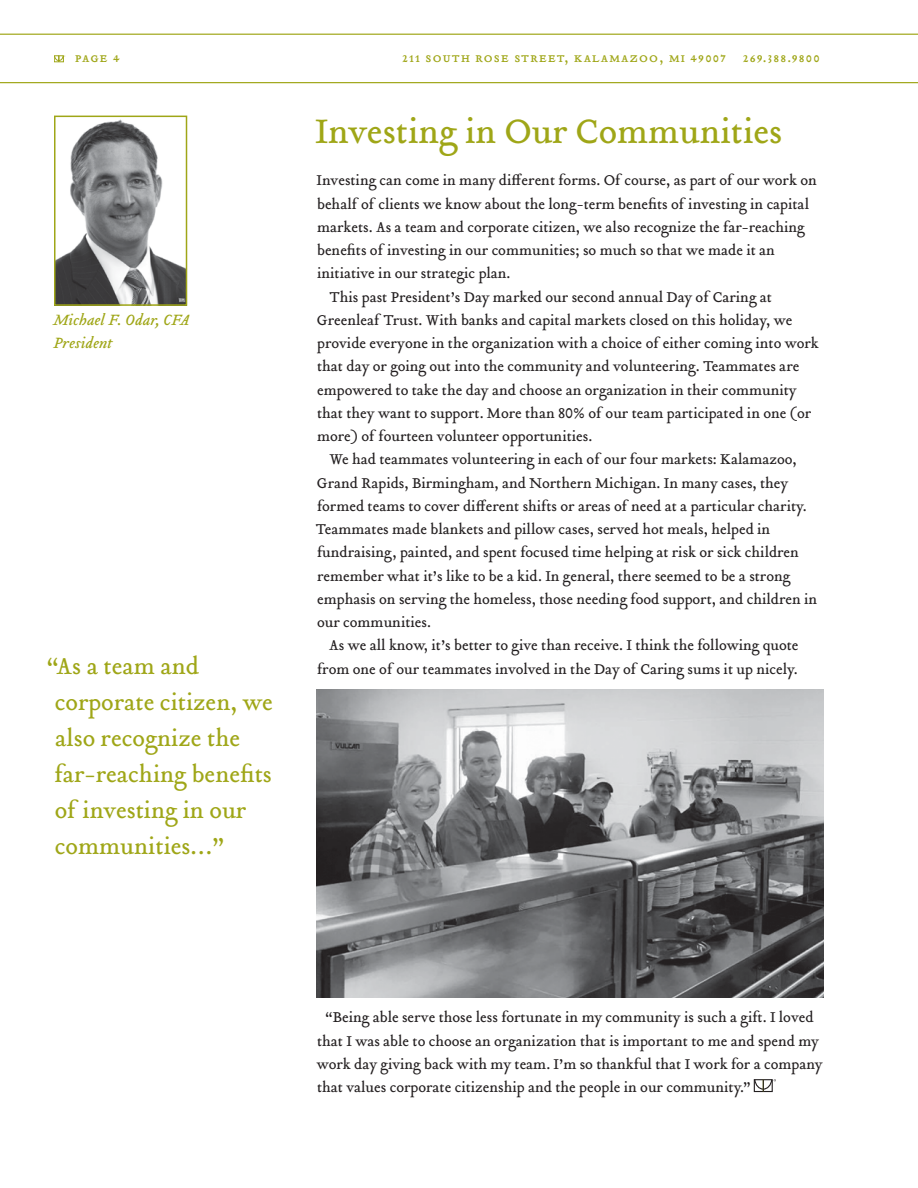
<style>
.page{position:relative;width:918px;height:1188px;background:#fff}
.page>*{position:absolute;margin:0;border:0;box-sizing:border-box;transform-origin:0 0}
.t1{font:37.5px "Tribute Roman";letter-spacing:-.005em;color:#9fa617}
.t2{font:25.5px/36px "Tribute Roman";letter-spacing:-.005em;color:#9fa617}
.t3{font:italic 16.5px/23.2px "Tribute";letter-spacing:-.005em;color:#9fa617}
.t4{font:15.75px/23.2px "Tribute Roman";letter-spacing:-.005em;color:#231f20}
.t5{font:15px "Tribute Roman Small Caps";letter-spacing:.075em;color:#9fa617}
</style>
<div class="page">
<svg style="left:54px;top:55px;width:11px;height:7px"></svg>
<hr style="left:0;top:34px;width:918px;height:1px;background:#9fa617">
<hr style="left:0;top:82px;width:918px;height:1px;background:#9fa617">
<div style="left:754px;top:1079px;width:19px;height:13px;border:1px solid #231f20"></div>
<svg style="left:754px;top:1079px;width:22px;height:12px"></svg>
<img style="left:57px;top:119px;width:127px;height:184px">
<div style="left:54px;top:116px;width:133px;height:190px;border:2px solid #9fa617"></div>
<img style="left:316px;top:689px;width:508px;height:308px">
<p class="t5" style="left:75px;top:47px;width:46px">page 4</p>
<p class="t5" style="left:402px;top:47px;width:419px">211 south rose street, kalamazoo, mi 49007 269.388.9800</p>
<p class="t3" style="left:53px;top:308px;width:138px">Michael F. Odar, CFA<br>President</p>
<h2 class="t2" style="left:55px;top:647px;width:220px;text-indent:-8px">“As a team and corporate citizen, we also recognize the far-reaching benefits of investing in our communities…”</h2>
<h1 class="t1" style="left:315px;top:106px;width:469px">Investing in Our Communities</h1>
<p class="t4" style="left:317px;top:169px;width:502px">Investing can come in many different forms. Of course, as part of our work on</p>
<p class="t4" style="left:317px;top:192px;width:493px">behalf of clients we know about the long-term benefits of investing in capital</p>
<p class="t4" style="left:317px;top:215px;width:489px">markets. As a team and corporate citizen, we also recognize the far-reaching</p>
<p class="t4" style="left:317px;top:238px;width:459px">benefits of investing in our communities; so much so that we made it an</p>
<p class="t4" style="left:317px;top:262px;width:195px">initiative in our strategic plan.</p>
<p class="t4" style="left:329px;top:285px;width:444px">This past President’s Day marked our second annual Day of Caring at</p>
<p class="t4" style="left:317px;top:308px;width:477px">Greenleaf Trust. With banks and capital markets closed on this holiday, we</p>
<p class="t4" style="left:317px;top:331px;width:503px">provide everyone in the organization with a choice of either coming into work</p>
<p class="t4" style="left:317px;top:355px;width:484px">that day or going out into the community and volunteering. Teammates are</p>
<p class="t4" style="left:317px;top:378px;width:481px">empowered to take the day and choose an organization in their community</p>
<p class="t4" style="left:317px;top:401px;width:496px">that they want to support. More than 80% of our team participated in one (or</p>
<p class="t4" style="left:317px;top:424px;width:277px">more) of fourteen volunteer opportunities.</p>
<p class="t4" style="left:329px;top:448px;width:469px">We had teammates volunteering in each of our four markets: Kalamazoo,</p>
<p class="t4" style="left:317px;top:471px;width:473px">Grand Rapids, Birmingham, and Northern Michigan. In many cases, they</p>
<p class="t4" style="left:317px;top:494px;width:491px">formed teams to cover different shifts or areas of need at a particular charity.</p>
<p class="t4" style="left:316px;top:517px;width:456px">Teammates made blankets and pillow cases, served hot meals, helped in</p>
<p class="t4" style="left:317px;top:541px;width:483px">fundraising, painted, and spent focused time helping at risk or sick children</p>
<p class="t4" style="left:317px;top:564px;width:475px">remember what it’s like to be a kid. In general, there seemed to be a strong</p>
<p class="t4" style="left:317px;top:587px;width:502px">emphasis on serving the homeless, those needing food support, and children in</p>
<p class="t4" style="left:317px;top:610px;width:115px">our communities.</p>
<p class="t4" style="left:329px;top:634px;width:471px">As we all know, it’s better to give than receive. I think the following quote</p>
<p class="t4" style="left:317px;top:657px;width:482px">from one of our teammates involved in the Day of Caring sums it up nicely.</p>
<p class="t4" style="left:317px;top:1006px;width:508px;text-indent:8px">“Being able serve those less fortunate in my community is such a gift. I loved that I was able to choose an organization that is important to me and spend my work day giving back with my team. I’m so thankful that I work for a company that values corporate citizenship and the people in our community.”</p>
</div>
